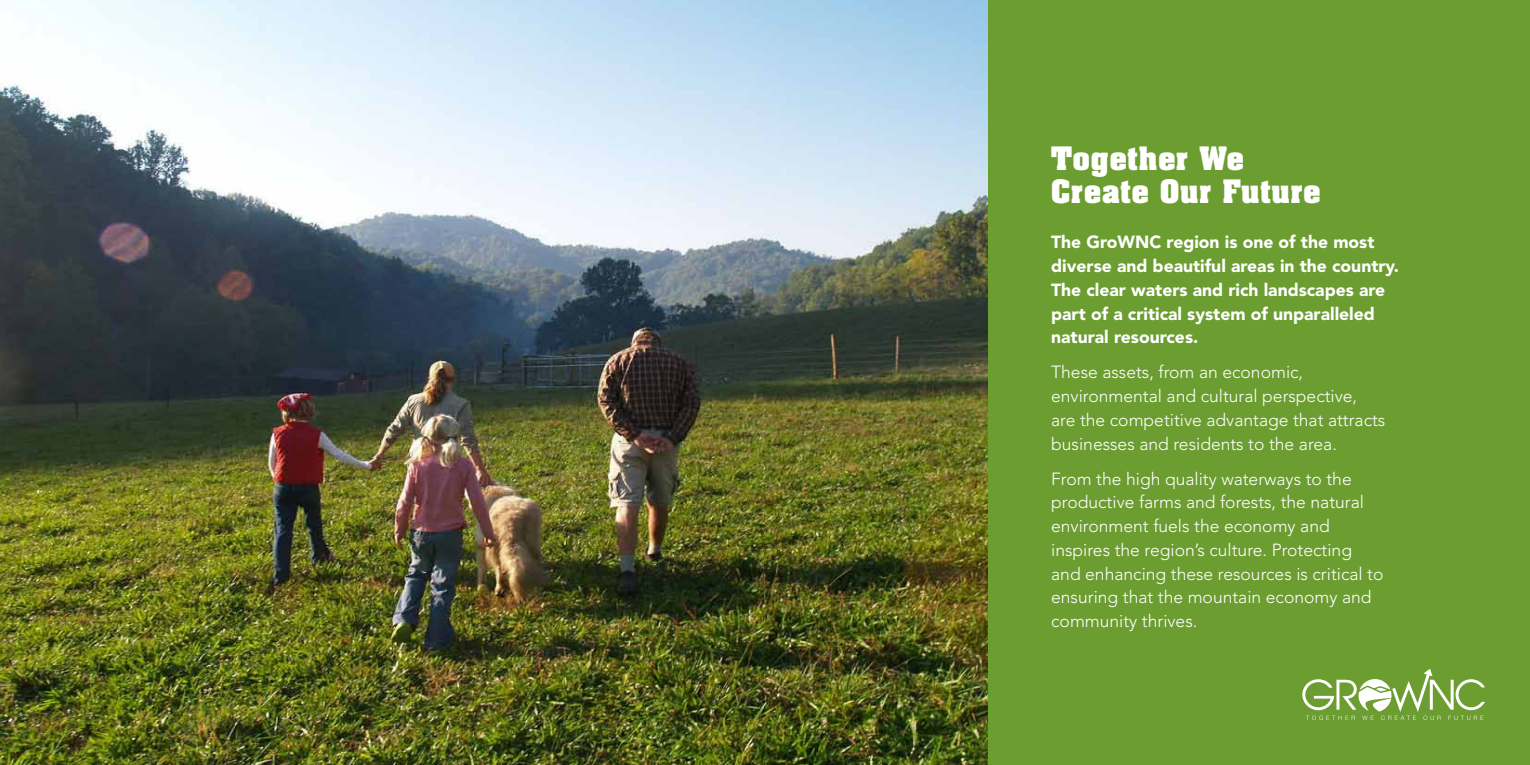
<style>
.page{position:relative;width:1530px;height:765px;background:#fff}
.page>*{position:absolute;margin:0;border:0;box-sizing:border-box;transform-origin:0 0}
.t1{font:700 27.5px/32.5px "Aachen Std";letter-spacing:.03em;color:#fff}
.t2{font:300 17.5px/23.8px "Avenir LT Std";color:#fff}
.t3{font:900 17.5px/23.8px "Avenir LT Std";color:#fff}
</style>
<div class="page">
<img style="left:0;top:0;width:988px;height:765px">
<div style="left:988px;top:0;width:542px;height:765px;background:#6c9d31"></div>
<svg style="left:1302px;top:669px;width:183px;height:51px"></svg>
<h1 class="t1" style="left:1051px;top:143px;width:271px">Together We<br>Create Our Future</h1>
<p class="t3" style="left:1051px;top:230px;width:349px">The GroWNC region is one of the most diverse and beautiful areas in the country.<br>The clear waters and rich landscapes are part of a critical system of unparalleled natural resources.</p>
<p class="t2" style="left:1051px;top:360px;width:336px">These assets, from an economic, environmental and cultural perspective, are the competitive advantage that attracts businesses and residents to the area.</p>
<p class="t2" style="left:1051px;top:467px;width:334px">From the high quality waterways to the productive farms and forests, the natural environment fuels the economy and inspires the region’s culture. Protecting and enhancing these resources is critical to ensuring that the mountain economy and community thrives.</p>
</div>
